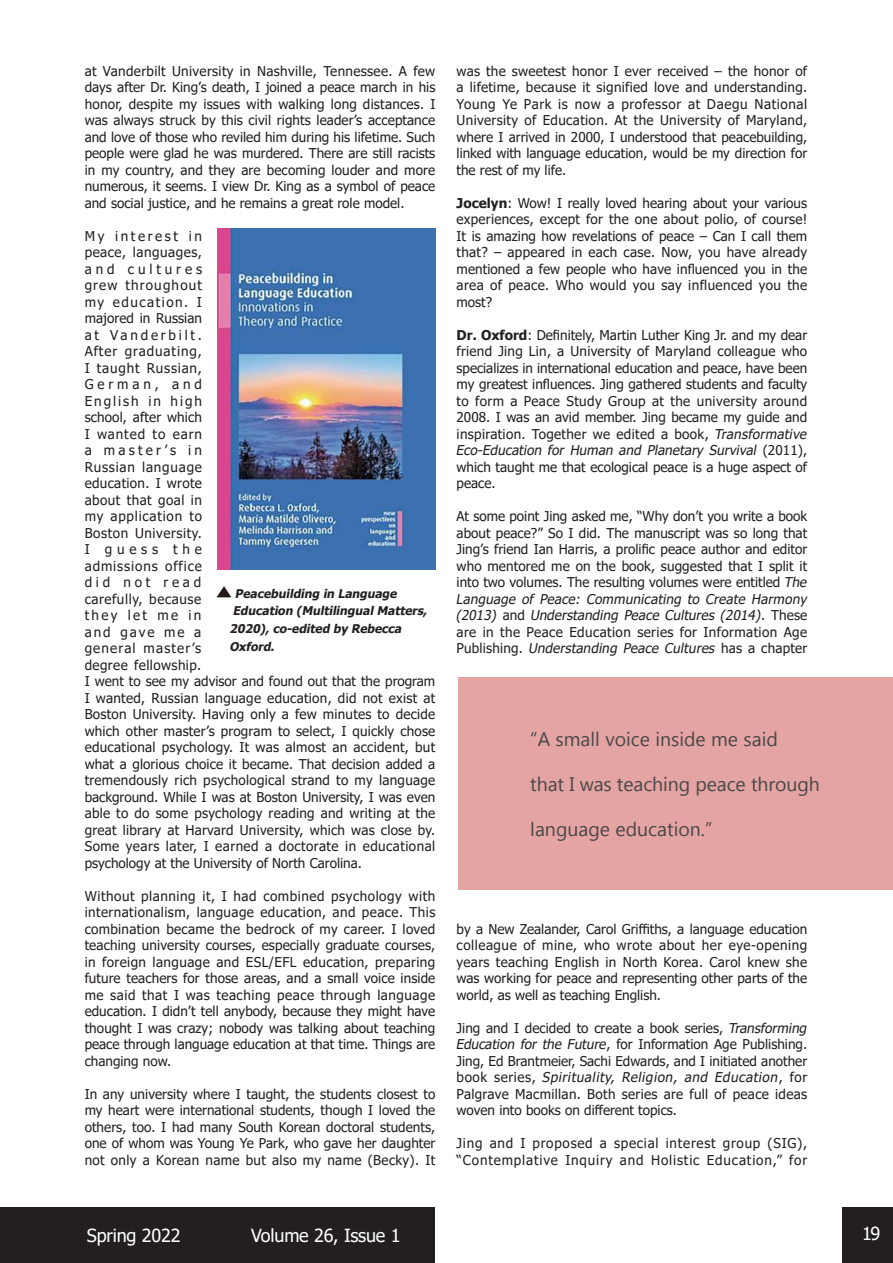
<style>
.page{position:relative;width:893px;height:1263px;background:#fff}
.page>*{position:absolute;margin:0;border:0;box-sizing:border-box;transform-origin:0 0}
.t1{font:19.5px "Gadugi";color:#231f20}
.t2{font:18px "Tahoma";letter-spacing:-.01em;color:#fff}
.t3{font:13.5px/16.5px "Tahoma";letter-spacing:.01em;color:#231f20;text-align:justify}
.t4{font:13.5px/16.5px "Tahoma";letter-spacing:.06em;color:#231f20}
.t5{font:italic 700 12px/17.7px "Tahoma";color:#231f20}
.s1{font-weight:700}
.s2{font-style:italic}
</style>
<div class="page">
<div style="left:1px;top:1208px;width:434px;height:55px;background:#231f20"></div>
<div style="left:842px;top:1208px;width:51px;height:55px;background:#231f20"></div>
<div style="left:0;top:1208px;width:34px;height:55px;background:#231f20"></div>
<img style="left:218px;top:229px;width:217px;height:341px">
<div style="left:458px;top:677px;width:435px;height:213px;background:#e3a4a3"></div>
<img style="left:216px;top:586px;width:15px;height:12px">
<p class="t3" style="left:85px;top:63px;width:352px">at Vanderbilt University in Nashville, Tennessee. A few days after Dr. King’s death, I joined a peace march in his honor, despite my issues with walking long distances. I was always struck by this civil rights leader’s acceptance and love of those who reviled him during his lifetime. Such people were glad he was murdered. There are still racists in my country, and they are becoming louder and more numerous, it seems. I view Dr. King as a symbol of peace and social justice, and he remains a great role model.</p>
<p class="t3" style="left:85px;top:228px;width:352px;text-align:left">My interest in<br>peace, languages,<br>and cultures<br>grew throughout<br>my education. I<br>majored in Russian<br>at Vanderbilt.<br>After graduating,<br>I taught Russian,<br>German, and<br>English in high<br>school, after which<br>I wanted to earn<br>a master’s in<br>Russian language<br>education. I wrote<br>about that goal in<br>my application to<br>Boston University.<br>I guess the<br>admissions office<br>did not read<br>carefully, because<br>they let me in<br>and gave me a<br>general master’s<br>degree fellowship.<br>I went to see my advisor and found out that the program<br>I wanted, Russian language education, did not exist at<br>Boston University. Having only a few minutes to decide which other master’s program to select, I quickly chose educational psychology. It was almost an accident, but what a glorious choice it became. That decision added a tremendously rich psychological strand to my language background. While I was at Boston University, I was even able to do some psychology reading and writing at the great library at Harvard University, which was close by.<br>Some years later, I earned a doctorate in educational psychology at the University of North Carolina.</p>
<p class="t3" style="left:85px;top:888px;width:352px">Without planning it, I had combined psychology with internationalism, language education, and peace. This combination became the bedrock of my career. I loved teaching university courses, especially graduate courses, in foreign language and ESL/EFL education, preparing future teachers for those areas, and a small voice inside me said that I was teaching peace through language education. I didn’t tell anybody, because they might have thought I was crazy; nobody was talking about teaching peace through language education at that time. Things are changing now.</p>
<p class="t3" style="left:85px;top:1086px;width:352px">In any university where I taught, the students closest to my heart were international students, though I loved the others, too. I had many South Korean doctoral students, one of whom was Young Ye Park, who gave her daughter not only a Korean name but also my name (Becky). It</p>
<p class="t5" style="left:229px;top:585px;width:202px;text-indent:6px">Peacebuilding in Language<br>Education (MultilingualMatters,<br>2020),co-edited by Rebecca<br>Oxford.</p>
<p class="t3" style="left:457px;top:63px;width:352px">was the sweetest honor I ever received – the honor of a lifetime, because it signified love and understanding.<br>Young Ye Park is now a professor at Daegu National University of Education. At the University of Maryland, where I arrived in 2000, I understood that peacebuilding, linked with language education, would be my direction for the rest of my life.</p>
<p class="t3" style="left:457px;top:195px;width:352px"><span class="s1">Jocelyn</span>: Wow! I really loved hearing about your various experiences, except for the one about polio, of course!<br>It is amazing how revelations of peace – Can I call them that? – appeared in each case. Now, you have already mentioned a few people who have influenced you in the area of peace. Who would you say influenced you the most?</p>
<p class="t3" style="left:456px;top:327px;width:356px;text-align:left"><span class="s1">Dr. Oxford</span>: Definitely, Martin Luther King Jr. and my dear friend Jing Lin, a University of Maryland colleague who specializes in international education and peace, have been my greatest influences. Jing gathered students and faculty to form a Peace Study Group at the university around 2008. I was an avid member. Jing became my guide and inspiration. Together we edited a book, <span class="s2">Transformative Eco-Education for Human and Planetary Survival</span> ( 2 0 1 1 ) , which taught me that ecological peace is a huge aspect of peace.</p>
<p class="t3" style="left:456px;top:509px;width:356px;text-align:left">At some point Jing asked me, “Why don’t you write a book about peace?” So I did. The manuscript was so long that Jing’s friend Ian Harris, a prolific peace author and editor who mentored me on the book, suggested that I split it into two volumes. The resulting volumes were entitled <span class="s2">The Language of Peace: Communicating to Create Harmony (2013)</span> a n d <span class="s2">Understanding Peace Cultures (2014)</span>. T h e s e are in the Peace Education series for Information Age P u b l i s h i n g . <span class="s2">Understanding Peace Cultures</span> h a s a c h a pte r</p>
<h1 class="t1" style="left:530px;top:727px;width:249px">“A small voice inside me said</h1>
<h1 class="t1" style="left:530px;top:772px;width:291px">that I was teaching peace through</h1>
<h1 class="t1" style="left:530px;top:817px;width:184px">language education.”</h1>
<p class="t3" style="left:457px;top:921px;width:352px">by a New Zealander, Carol Griffiths, a language education colleague of mine, who wrote about her eye-opening years teaching English in North Korea. Carol knew she was working for peace and representing other parts of the world, as well as teaching English.</p>
<p class="t3" style="left:456px;top:1020px;width:356px;text-align:left">Jing and I decided to create a book series, <span class="s2">Transforming Education for the Future</span>, for Information Age Publishing.<br>Jing, Ed Brantmeier, Sachi Edwards, and I initiated another b o o k s e r i e s , <span class="s2">Spirituality, Religion, and Education</span>, fo r Palgrave Macmillan. Both series are full of peace ideas woven into books on different topics.</p>
<p class="t4" style="left:457px;top:1136px;width:352px">Jing and I proposed a special interest group (SIG), “Contemplative Inquiry and Holistic Education,” for</p>
<h2 class="t2" style="left:87px;top:1223px;width:95px">Spring 2022</h2>
<h2 class="t2" style="left:251px;top:1223px;width:151px">Volume 26, Issue 1</h2>
<h2 class="t2" style="left:862px;top:1221px;width:20px">19</h2>
</div>
